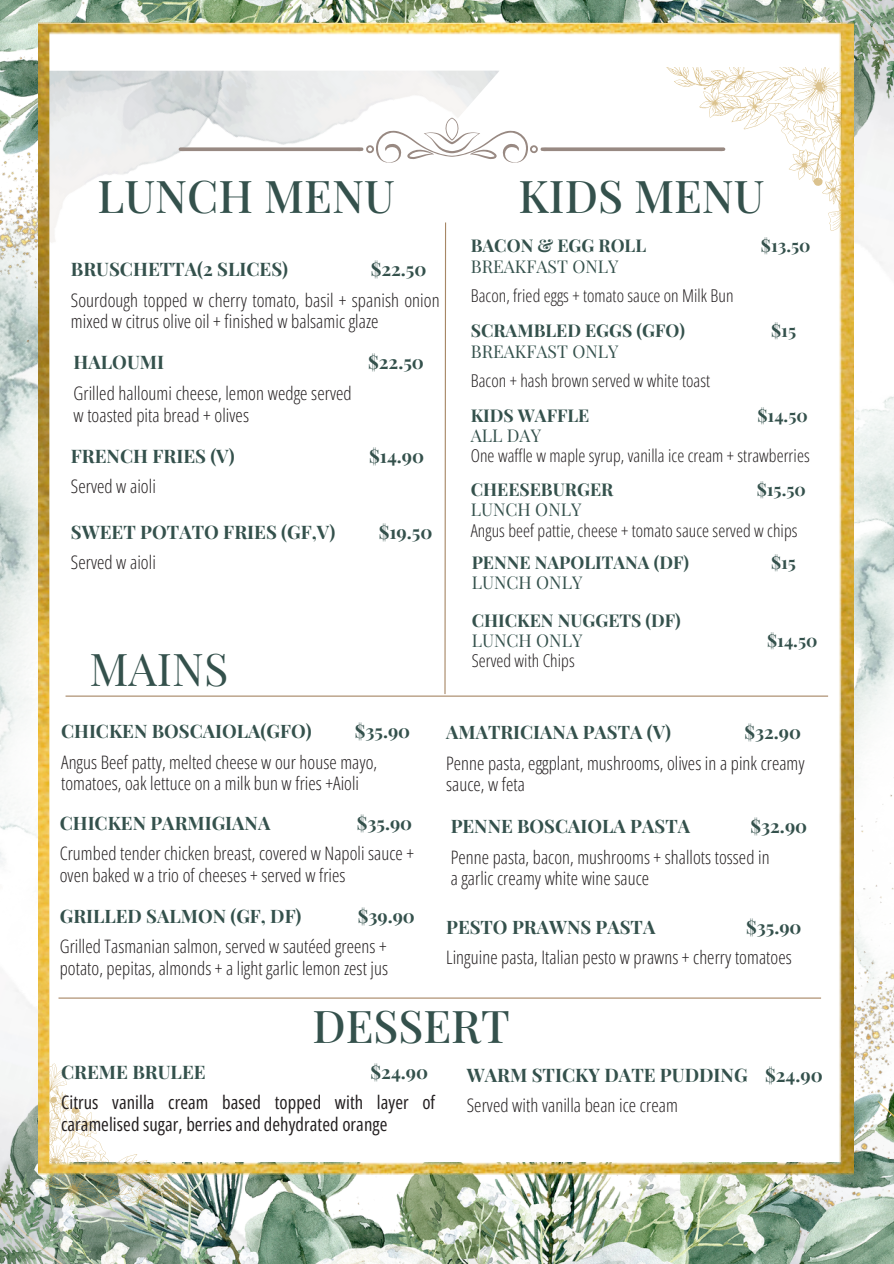
<style>
.page{position:relative;width:894px;height:1264px;background:#fff}
.page>*{position:absolute;margin:0;border:0;box-sizing:border-box;transform-origin:0 0}
.t1{font:500 45px "Playfair Display";color:#34514c}
.t2{font:45px "Playfair Display";color:#34514c}
.t3{font:300 18.6px/21.8px "Open Sans Condensed";letter-spacing:.005em;color:#231f20}
.t4{font:700 18.6px "Playfair Display";color:#34514c}
.t5{font:18.6px/21.8px "Open Sans Condensed";letter-spacing:.005em;color:#231f20}
.t6{font:300 17.55px "Open Sans Condensed";letter-spacing:.005em;color:#231f20}
.t7{font:700 17.55px "Playfair Display";color:#34514c}
.t8{font:17.55px "Playfair Display";color:#34514c}
</style>
<div class="page">
<img style="left:0;top:425px;width:38px;height:440px">
<img style="left:853px;top:396px;width:40px;height:318px">
<img style="left:0;top:222px;width:38px;height:203px">
<img style="left:853px;top:714px;width:40px;height:311px">
<img style="left:0;top:1025px;width:893px;height:238px">
<img style="left:0;top:0;width:893px;height:222px">
<img style="left:582px;top:1100px;width:311px;height:163px">
<img style="left:45px;top:1174px;width:156px;height:31px">
<img style="left:38px;top:23px;width:815px;height:1151px">
<hr style="left:58px;top:997px;width:762px;height:1px;background:#a78765">
<p class="t1" style="left:98px;top:165px;width:298px">LUNCH MENU</p>
<p class="t4" style="left:71px;top:256px;width:219px">BRUSCHETTA(2 SLICES)</p>
<p class="t4" style="left:370px;top:256px;width:57px">$22.50</p>
<h1 class="t3" style="left:71px;top:288px;width:370px">Sourdough topped w cherry tomato, basil + spanish onion mixed w citrus olive oil + finished w balsamic glaze</h1>
<h1 class="t4" style="left:73px;top:349px;width:92px">HALOUMI</h1>
<h1 class="t4" style="left:368px;top:349px;width:57px">$22.50</h1>
<h3 class="t3" style="left:73px;top:382px;width:279px">Grilled halloumi cheese, lemon wedge served</h3>
<p class="t3" style="left:73px;top:403px;width:177px">w toasted pita bread + olives</p>
<h4 class="t4" style="left:71px;top:443px;width:165px">FRENCH FRIES (V)</h4>
<h4 class="t4" style="left:369px;top:443px;width:56px">$14.90</h4>
<p class="t3" style="left:71px;top:475px;width:86px">Served w aioli</p>
<h3 class="t4" style="left:71px;top:519px;width:266px">SWEET POTATO FRIES (GF,V)</h3>
<h3 class="t4" style="left:378px;top:519px;width:55px">$19.50</h3>
<p class="t3" style="left:71px;top:551px;width:86px">Served w aioli</p>
<h3 class="t2" style="left:89px;top:637px;width:140px">MAINS</h3>
<p class="t1" style="left:518px;top:165px;width:247px">KIDS MENU</p>
<p class="t7" style="left:470px;top:233px;width:177px">BACON &amp; EGG ROLL</p>
<p class="t7" style="left:760px;top:233px;width:51px">$13.50</p>
<p class="t8" style="left:470px;top:254px;width:149px">BREAKFAST ONLY</p>
<p class="t6" style="left:470px;top:283px;width:264px">Bacon, fried eggs + tomato sauce on Milk Bun</p>
<p class="t7" style="left:470px;top:318px;width:216px">SCRAMBLED EGGS (GFO)</p>
<p class="t7" style="left:771px;top:318px;width:26px">$15</p>
<p class="t8" style="left:470px;top:339px;width:149px">BREAKFAST ONLY</p>
<p class="t6" style="left:470px;top:368px;width:241px">Bacon + hash brown served w white toast</p>
<p class="t7" style="left:470px;top:402px;width:120px">KIDS WAFFLE</p>
<p class="t7" style="left:757px;top:402px;width:52px">$14.50</p>
<p class="t8" style="left:470px;top:423px;width:72px">ALL DAY</p>
<p class="t6" style="left:470px;top:443px;width:340px">One waffle w maple syrup, vanilla ice cream + strawberries</p>
<h4 class="t7" style="left:470px;top:477px;width:144px">CHEESEBURGER</h4>
<h4 class="t7" style="left:756px;top:477px;width:51px">$15.50</h4>
<p class="t8" style="left:470px;top:497px;width:112px">LUNCH ONLY</p>
<h3 class="t6" style="left:470px;top:518px;width:328px">Angus beef pattie, cheese + tomato sauce served w chips</h3>
<p class="t7" style="left:471px;top:550px;width:219px">PENNE NAPOLITANA (DF)</p>
<p class="t7" style="left:770px;top:550px;width:26px">$15</p>
<p class="t8" style="left:471px;top:570px;width:112px">LUNCH ONLY</p>
<p class="t7" style="left:471px;top:607px;width:211px">CHICKEN NUGGETS (DF)</p>
<p class="t8" style="left:471px;top:628px;width:112px">LUNCH ONLY</p>
<p class="t7" style="left:767px;top:628px;width:52px">$14.50</p>
<p class="t6" style="left:471px;top:648px;width:104px">Served with Chips</p>
<p class="t4" style="left:61px;top:718px;width:252px">CHICKEN BOSCAIOLA(GFO)</p>
<p class="t4" style="left:355px;top:718px;width:57px">$35.90</p>
<h3 class="t3" style="left:61px;top:750px;width:317px">Angus Beef patty, melted cheese w our house mayo,</h3>
<p class="t3" style="left:61px;top:772px;width:299px">tomatoes, oak lettuce on a milk bun w fries +Aioli</p>
<h3 class="t4" style="left:60px;top:810px;width:212px">CHICKEN PARMIGIANA</h3>
<h3 class="t4" style="left:357px;top:810px;width:57px">$35.90</h3>
<p class="t3" style="left:60px;top:842px;width:356px">Crumbed tender chicken breast, covered w Napoli sauce +</p>
<h2 class="t3" style="left:60px;top:864px;width:287px">oven baked w a trio of cheeses + served w fries</h2>
<p class="t4" style="left:60px;top:902px;width:243px">GRILLED SALMON (GF, DF)</p>
<p class="t4" style="left:357px;top:902px;width:59px">$39.90</p>
<p class="t3" style="left:60px;top:935px;width:328px">Grilled Tasmanian salmon, served w sautéed greens +</p>
<h1 class="t3" style="left:60px;top:956px;width:330px">potato, pepitas, almonds + a light garlic lemon zest jus</h1>
<p class="t4" style="left:446px;top:719px;width:226px">AMATRICIANA PASTA (V)</p>
<p class="t4" style="left:744px;top:719px;width:58px">$32.90</p>
<p class="t3" style="left:446px;top:751px;width:360px">Penne pasta, eggplant, mushrooms, olives in a pink creamy</p>
<h3 class="t3" style="left:446px;top:773px;width:80px">sauce, w feta</h3>
<p class="t4" style="left:450px;top:813px;width:241px">PENNE BOSCAIOLA PASTA</p>
<p class="t4" style="left:750px;top:813px;width:58px">$32.90</p>
<p class="t3" style="left:450px;top:845px;width:320px">Penne pasta, bacon, mushrooms + shallots tossed in</p>
<h3 class="t3" style="left:450px;top:867px;width:200px">a garlic creamy white wine sauce</h3>
<h3 class="t4" style="left:446px;top:914px;width:211px">PESTO PRAWNS PASTA</h3>
<h3 class="t4" style="left:746px;top:914px;width:57px">$35.90</h3>
<p class="t3" style="left:446px;top:946px;width:347px">Linguine pasta, Italian pesto w prawns + cherry tomatoes</p>
<p class="t1" style="left:312px;top:994px;width:199px">DESSERT</p>
<p class="t4" style="left:61px;top:1058px;width:146px">CREME BRULEE</p>
<p class="t4" style="left:370px;top:1058px;width:59px">$24.90</p>
<p class="t5" style="left:61px;top:1091px;width:375px">Citrus vanilla cream based topped with layer of caramelised sugar, berries and dehydrated orange</p>
<h3 class="t4" style="left:466px;top:1061px;width:357px">WARM STICKY DATE PUDDING $24.90</h3>
<p class="t3" style="left:466px;top:1093px;width:212px">Served with vanilla bean ice cream</p>
</div>
